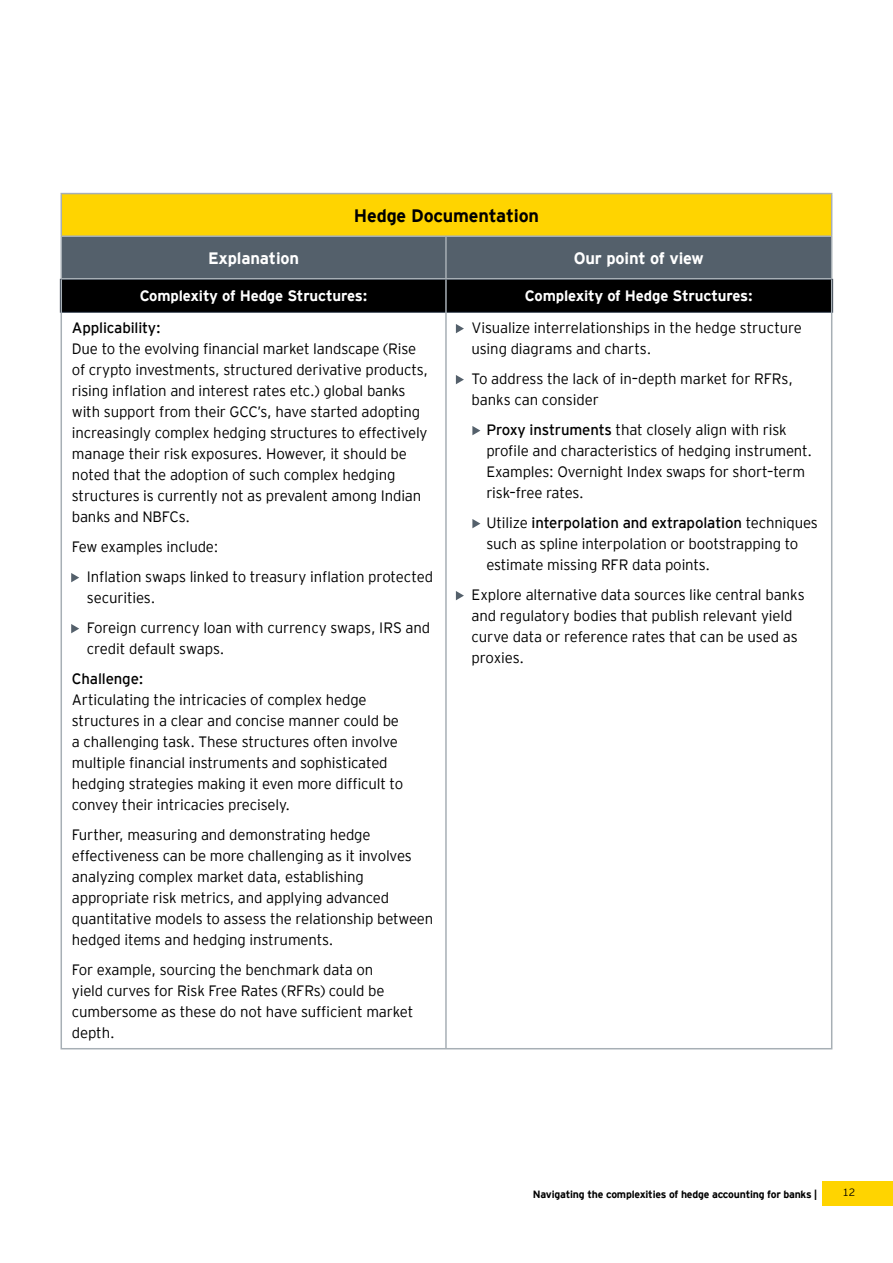
<style>
.page{position:relative;width:893px;height:1263px;background:#fff}
.page>*{position:absolute;margin:0;border:0;box-sizing:border-box;transform-origin:0 0}
.t1{font:700 18px "EY Interstate";letter-spacing:-.01em;color:#000}
.t2{font:700 16.5px "EY Interstate";letter-spacing:-.01em;color:#fff}
.t3{font:300 15px/21px "EY Interstate";letter-spacing:-.01em;color:#000}
.t4{font:700 15px "EY Interstate";letter-spacing:-.01em;color:#fff}
.t5{font:300 15px "EY Interstate";letter-spacing:-.01em;color:#000}
.t6{font:700 10.5px "EY Interstate";letter-spacing:-.02em;color:#000}
.t7{font:300 10.5px "EY Interstate";color:#000}
.s1{font-size:12px;color:#54606b}
.s2{font-style:inherit}
</style>
<div class="page">
<div style="left:822px;top:1181px;width:71px;height:24px;background:#ffd400"></div>
<div style="left:61px;top:194px;width:771px;height:42px;background:#ffd400"></div>
<svg style="left:60px;top:236px;width:773px;height:77px;background:#30373d"></svg>
<hr style="left:61px;top:193px;width:385px;height:1px;background:#a7afb5">
<hr style="left:61px;top:194px;width:1px;height:41px;background:#a7afb5">
<hr style="left:446px;top:193px;width:386px;height:1px;background:#a7afb5">
<hr style="left:831px;top:194px;width:1px;height:41px;background:#a7afb5">
<hr style="left:61px;top:279px;width:1px;height:769px;background:#a7afb5">
<hr style="left:445px;top:279px;width:2px;height:769px;background:#a7afb5">
<hr style="left:831px;top:279px;width:1px;height:769px;background:#a7afb5">
<hr style="left:61px;top:1048px;width:385px;height:1px;background:#a7afb5">
<hr style="left:446px;top:1048px;width:386px;height:1px;background:#a7afb5">
<hr style="left:61px;top:235px;width:385px;height:2px;background:#a7afb5">
<hr style="left:61px;top:237px;width:1px;height:41px;background:#a7afb5">
<hr style="left:446px;top:235px;width:386px;height:2px;background:#a7afb5">
<hr style="left:445px;top:237px;width:2px;height:41px;background:#a7afb5">
<hr style="left:831px;top:237px;width:1px;height:41px;background:#a7afb5">
<hr style="left:61px;top:278px;width:385px;height:1px;background:#a7afb5">
<hr style="left:446px;top:278px;width:386px;height:1px;background:#a7afb5">
<p class="t1" style="left:354px;top:203px;width:187px">Hedge Documentation</p>
<p class="t2" style="left:208px;top:246px;width:93px">Explanation</p>
<p class="t2" style="left:574px;top:246px;width:132px">Our point of view</p>
<p class="t4" style="left:140px;top:285px;width:229px">Complexity of Hedge Structures:</p>
<p class="t5" style="left:72px;top:317px;width:90px">Applicability:</p>
<p class="t3" style="left:72px;top:337px;width:358px">Due to the evolving financial market landscape (Rise of crypto investments, structured derivative products, rising inflation and interest rates etc.) global banks with support from their GCC’s, have started adopting increasingly complex hedging structures to effectively manage their risk exposures. However, it should be noted that the adoption of such complex hedging structures is currently not as prevalent among Indian banks and NBFCs.</p>
<p class="t3" style="left:72px;top:535px;width:148px">Few examples include:</p>
<p class="t3" style="left:87px;top:565px;width:348px;text-indent:-15px"><span class="s1">•</span> Inflation swaps linked to treasury inflation protected securities.</p>
<p class="t3" style="left:87px;top:616px;width:345px;text-indent:-15px"><span class="s1">•</span> Foreign currency loan with currency swaps, IRS and credit default swaps.</p>
<p class="t5" style="left:72px;top:668px;width:73px">Challenge:</p>
<p class="t3" style="left:72px;top:688px;width:333px">Articulating the intricacies of complex hedge structures in a clear and concise manner could be a challenging task. These structures often involve multiple financial instruments and sophisticated hedging strategies making it even more difficult to convey their intricacies precisely.</p>
<p class="t3" style="left:72px;top:823px;width:363px">Further, measuring and demonstrating hedge effectiveness can be more challenging as it involves analyzing complex market data, establishing appropriate risk metrics, and applying advanced quantitative models to assess the relationship between hedged items and hedging instruments.</p>
<p class="t3" style="left:72px;top:958px;width:343px">For example, sourcing the benchmark data on<br>yield curves for Risk Free Rates (RFRs) could be cumbersome as these do not have sufficient market depth.</p>
<p class="t4" style="left:525px;top:285px;width:229px">Complexity of Hedge Structures:</p>
<p class="t3" style="left:471px;top:316px;width:332px;text-indent:-15px"><span class="s1">•</span> Visualize interrelationships in the hedge structure using diagrams and charts.</p>
<p class="t3" style="left:471px;top:367px;width:323px;text-indent:-15px"><span class="s1">•</span> To address the lack of in–depth market for RFRs, banks can consider</p>
<p class="t3" style="left:486px;top:418px;width:327px;text-indent:-13px"><span class="s1">•</span> <span class="s2">Proxy instruments</span> that closely align with risk profile and characteristics of hedging instrument.<br>Examples: Overnight Index swaps for short–term risk–free rates.</p>
<p class="t3" style="left:486px;top:511px;width:333px;text-indent:-13px"><span class="s1">•</span> Utilize <span class="s2">interpolation and extrapolation</span> techniques such as spline interpolation or bootstrapping to estimate missing RFR data points.</p>
<p class="t3" style="left:471px;top:583px;width:335px;text-indent:-15px"><span class="s1">•</span> Explore alternative data sources like central banks and regulatory bodies that publish relevant yield curve data or reference rates that can be used as proxies.</p>
<p class="t6" style="left:533px;top:1186px;width:286px">Navigating the complexities of hedge accounting for banks |</p>
<p class="t7" style="left:842px;top:1185px;width:14px">12</p>
</div>
